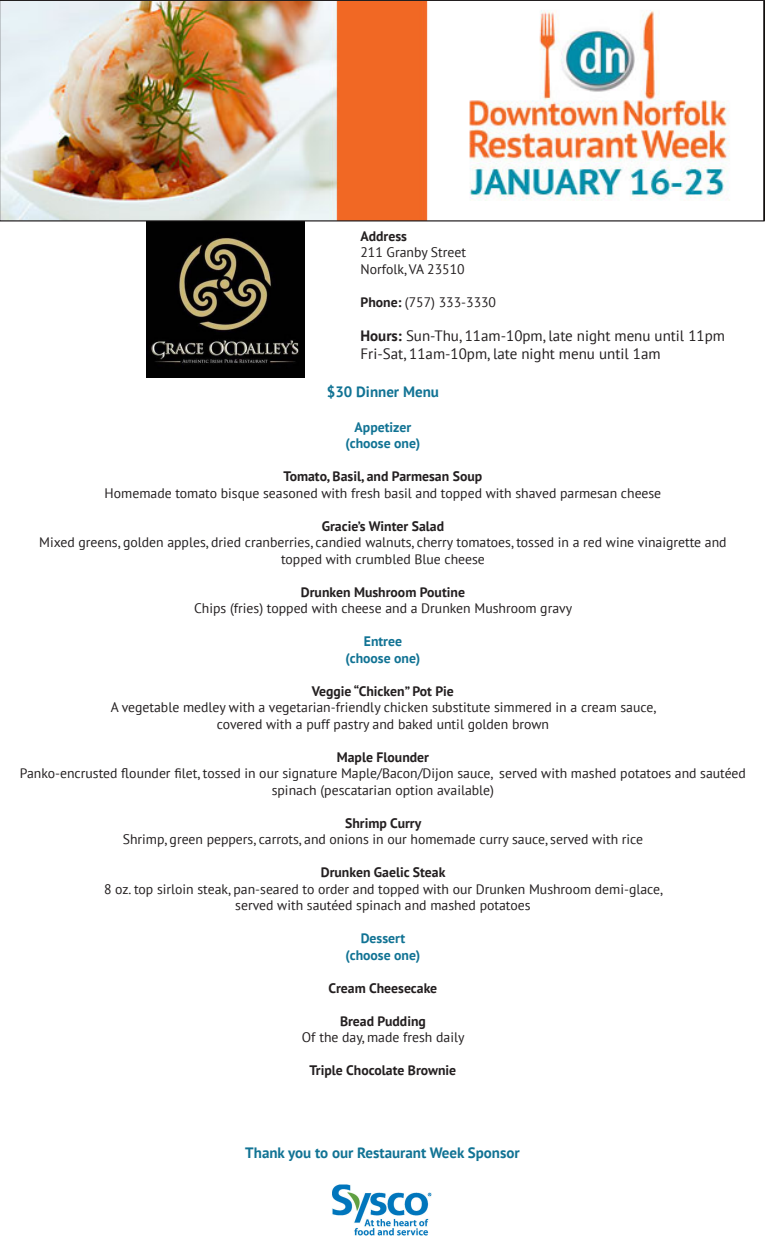
<style>
.page{position:relative;width:765px;height:1260px;background:#fff}
.page>*{position:absolute;margin:0;border:0;box-sizing:border-box;transform-origin:0 0}
.t1{font:15px "PT Sans";color:#231f20}
.t2{font:700 15px "PT Sans";color:#117394}
.t3{font:13.75px/16.5px "PT Sans";color:#231f20;text-align:center}
.t4{font:700 13.75px "PT Sans";color:#231f20}
.t5{font:700 13.75px/16.5px "PT Sans";color:#117394;text-align:center}
.s1{font-weight:700}
</style>
<div class="page">
<img style="left:147px;top:222px;width:158px;height:156px">
<img style="left:332px;top:1184px;width:99px;height:52px">
<img style="left:0;top:0;width:764px;height:221px">
<p class="t4" style="left:360px;top:227px;width:48px">Address</p>
<p class="t3" style="left:360px;top:244px;width:107px;text-align:left">211 Granby Street<br>Norfolk, VA 23510</p>
<p class="t3" style="left:360px;top:293px;width:137px"><span class="s1">Phone:</span> (757) 333-3330</p>
<p class="t1" style="left:360px;top:326px;width:366px"><span class="s1">Hours:</span> Sun-Thu, 11am-10pm, late night menu until 11pm</p>
<p class="t1" style="left:360px;top:344px;width:302px">Fri-Sat, 11am-10pm, late night menu until 1am</p>
<p class="t2" style="left:327px;top:382px;width:113px">$30 Dinner Menu</p>
<p class="t5" style="left:345px;top:419px;width:76px">Appetizer (choose one)</p>
<p class="t4" style="left:284px;top:467px;width:200px">Tomato, Basil, and Parmesan Soup</p>
<p class="t3" style="left:105px;top:484px;width:558px">Homemade tomato bisque seasoned with fresh basil and topped with shaved parmesan cheese</p>
<p class="t4" style="left:322px;top:517px;width:124px">Gracie’s Winter Salad</p>
<p class="t3" style="left:39px;top:534px;width:689px">Mixed greens, golden apples, dried cranberries, candied walnuts, cherry tomatoes, tossed in a red wine vinaigrette and topped with crumbled Blue cheese</p>
<p class="t4" style="left:301px;top:583px;width:166px">Drunken Mushroom Poutine</p>
<p class="t3" style="left:194px;top:600px;width:380px">Chips (fries) topped with cheese and a Drunken Mushroom gravy</p>
<p class="t5" style="left:345px;top:633px;width:76px">Entree (choose one)</p>
<p class="t4" style="left:312px;top:682px;width:143px">Veggie “Chicken” Pot Pie</p>
<p class="t3" style="left:111px;top:699px;width:547px">A vegetable medley with a vegetarian-friendly chicken substitute simmered in a cream sauce,</p>
<p class="t3" style="left:217px;top:715px;width:334px">covered with a puff pastry and baked until golden brown</p>
<p class="t4" style="left:337px;top:748px;width:94px">Maple Flounder</p>
<p class="t3" style="left:20px;top:765px;width:728px">Panko-encrusted flounder filet, tossed in our signature Maple/Bacon/Dijon sauce, served with mashed potatoes and sautéed spinach (pescatarian option available)</p>
<p class="t4" style="left:345px;top:814px;width:78px">Shrimp Curry</p>
<p class="t3" style="left:123px;top:831px;width:522px">Shrimp, green peppers, carrots, and onions in our homemade curry sauce, served with rice</p>
<p class="t4" style="left:321px;top:863px;width:126px">Drunken Gaelic Steak</p>
<p class="t3" style="left:104px;top:880px;width:560px">8 oz. top sirloin steak, pan-seared to order and topped with our Drunken Mushroom demi-glace,</p>
<p class="t3" style="left:235px;top:897px;width:297px">served with sautéed spinach and mashed potatoes</p>
<p class="t5" style="left:345px;top:930px;width:76px">Dessert (choose one)</p>
<p class="t4" style="left:329px;top:979px;width:110px">Cream Cheesecake</p>
<p class="t4" style="left:340px;top:1012px;width:87px">Bread Pudding</p>
<p class="t3" style="left:302px;top:1029px;width:164px">Of the day, made fresh daily</p>
<p class="t4" style="left:310px;top:1061px;width:148px">Triple Chocolate Brownie</p>
<p class="t2" style="left:245px;top:1143px;width:276px">Thank you to our Restaurant Week Sponsor</p>
</div>
